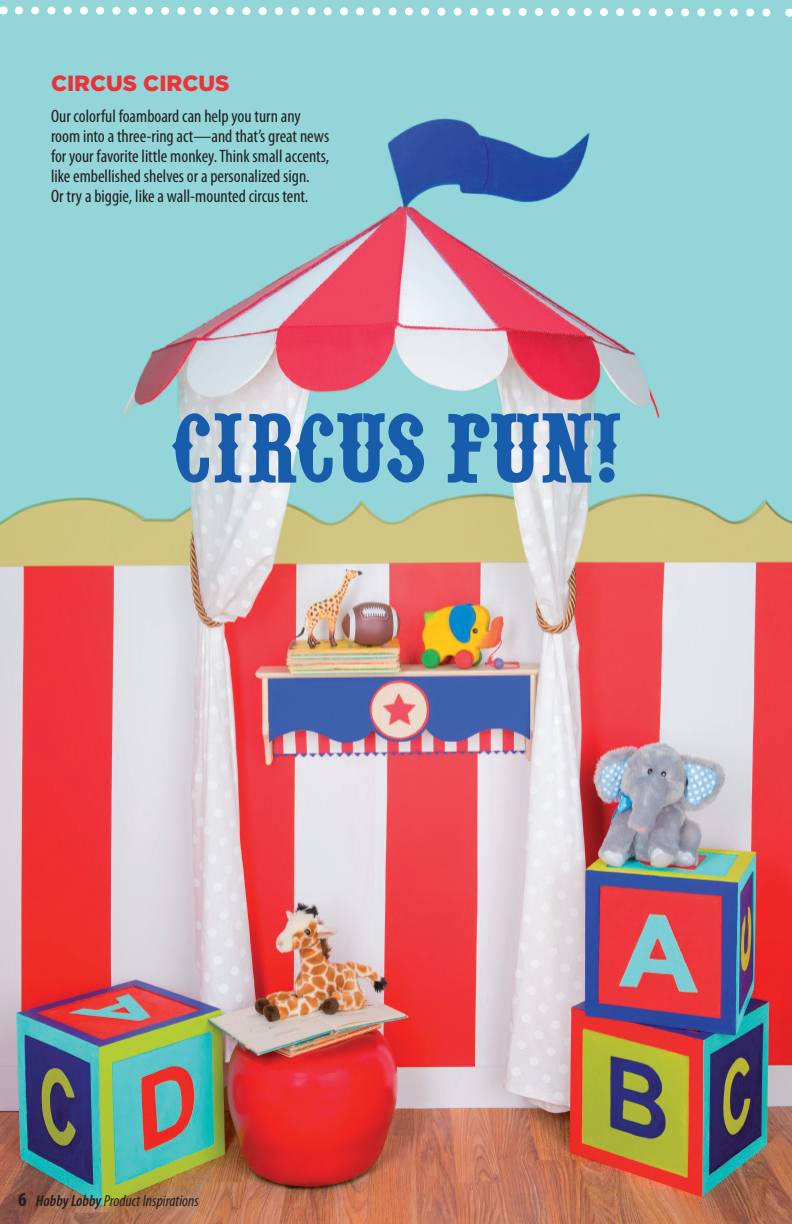
<style>
.page{position:relative;width:792px;height:1224px;background:#93d5d9}
.page>*{position:absolute;margin:0;border:0;box-sizing:border-box;transform-origin:0 0}
.t1{font:900 22px "Gotham";color:#ee3235}
.t2{font:condensed 18px/20px "Myriad Pro";color:#231f20}
.t3{font:italic condensed 16px "Myriad Pro";color:#231f20}
.s1{font-weight:700;font-style:normal;font-size:20px}
.s2{font-weight:600}
</style>
<div class="page">
<img style="left:0;top:118px;width:792px;height:1106px">
<svg style="left:172px;top:413px;width:69px;height:70px;background:#6d99c2"></svg>
<svg style="left:249px;top:413px;width:175px;height:70px"></svg>
<svg style="left:448px;top:413px;width:172px;height:70px"></svg>
<svg style="left:15px;top:6px;width:775px;height:11px"></svg>
<p class="t1" style="left:51px;top:68px;width:180px">CIRCUS CIRCUS</p>
<p class="t2" style="left:51px;top:106px;width:280px">Our colorful foamboard can help you turn any room into a three-ring act—and that’s great news for your favorite little monkey. Think small accents, like embellished shelves or a personalized sign.</p>
<p class="t2" style="left:51px;top:186px;width:259px">Or try a biggie, like a wall-mounted circus tent.</p>
<p class="t3" style="left:18px;top:1191px;width:182px"><span class="s1">6</span> <span class="s2">Hobby Lobby</span> Product Inspirations</p>
</div>
